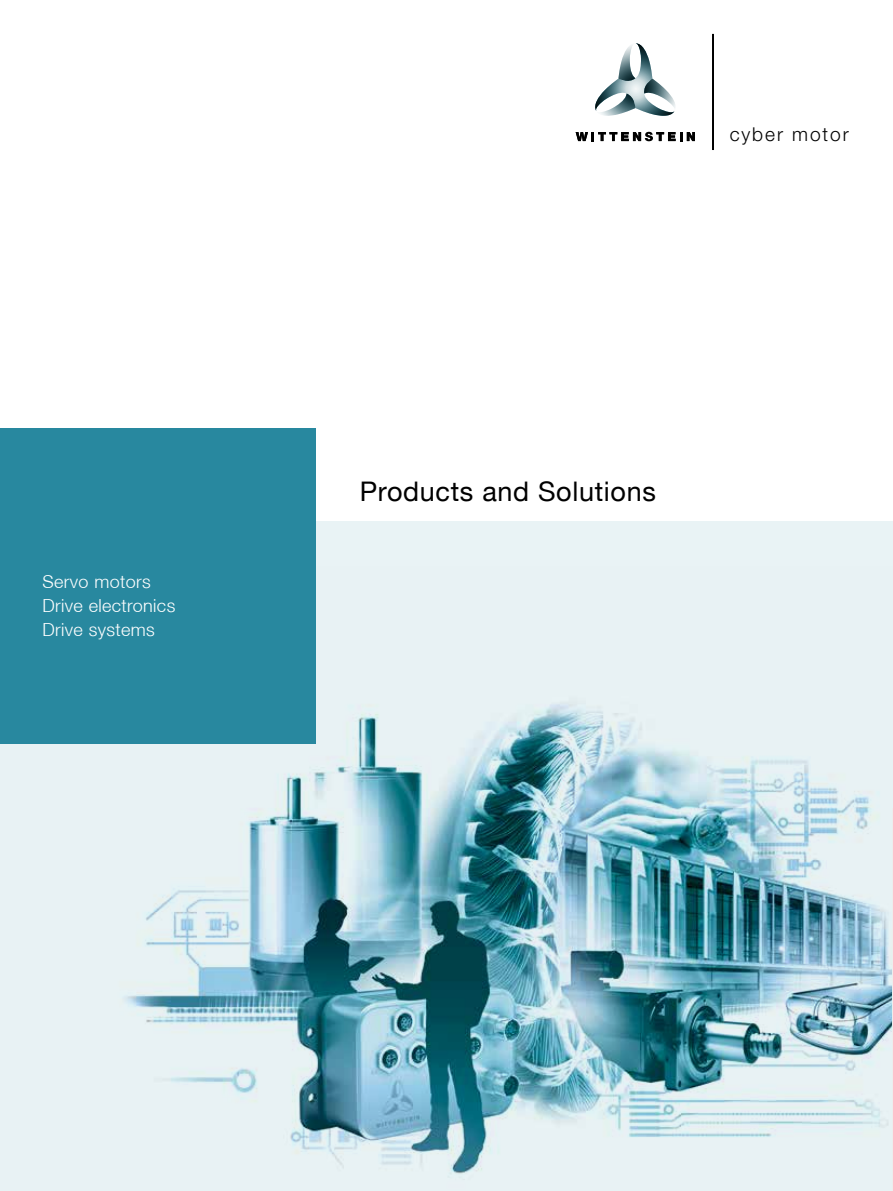
<style>
.page{position:relative;width:893px;height:1191px;background:#fff}
.page>*{position:absolute;margin:0;border:0;box-sizing:border-box;transform-origin:0 0}
.t1{font:27px "Helvetica Neue LT";letter-spacing:.025em;color:#000}
.t2{font:300 19.2px "Helvetica Neue LT";letter-spacing:.1em;color:#000}
.t3{font:300 18px/24px "Helvetica Neue LT";letter-spacing:.02em;color:#fff}
</style>
<div class="page">
<div style="left:0;top:521px;width:893px;height:670px;background:#e9f3f5"></div>
<img style="left:0;top:703px;width:892px;height:474px">
<hr style="left:892px;top:808px;width:1px;height:383px;background:#ededed">
<svg style="left:576px;top:132px;width:119px;height:9px"></svg>
<hr style="left:713px;top:34px;width:1px;height:116px;background:#000">
<svg style="left:595px;top:43px;width:80px;height:73px"></svg>
<div style="left:0;top:428px;width:316px;height:315px;background:#28889f"></div>
<p class="t3" style="left:43px;top:569px;width:134px">Servo motors<br>Drive electronics<br>Drive systems</p>
<p class="t2" style="left:730px;top:122px;width:121px">cyber motor</p>
<h1 class="t1" style="left:360px;top:476px;width:298px">Products and Solutions</h1>
</div>
